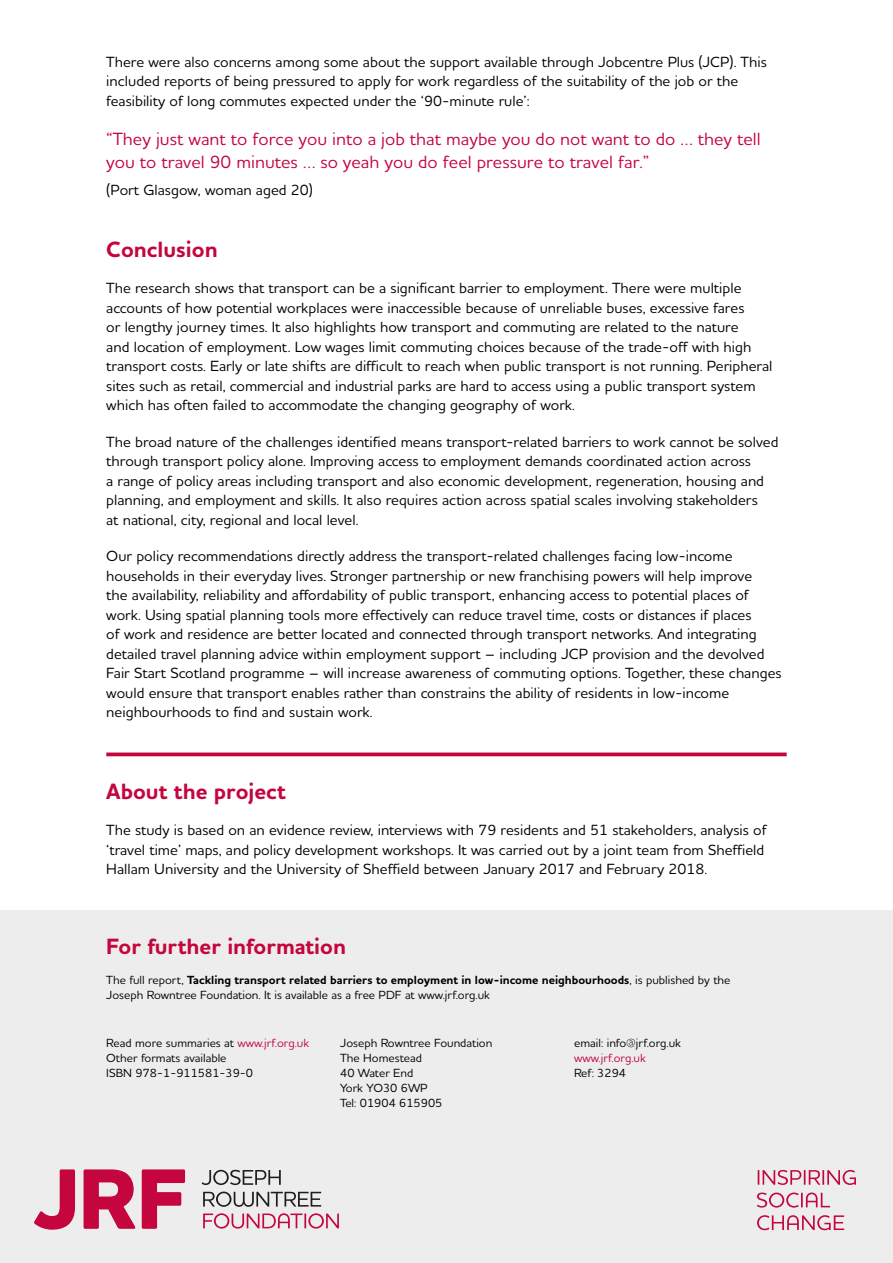
<style>
.page{position:relative;width:893px;height:1263px;background:#fff}
.page>*{position:absolute;margin:0;border:0;box-sizing:border-box;transform-origin:0 0}
.t1{font:700 22.5px "Houschka Alt Pro";color:#c4053e}
.t2{font:500 18px/22.5px "Houschka Alt Pro";color:#c4053e}
.t3{font:500 15px/19.5px "Houschka Alt Pro";color:#000}
.t4{font:500 12px/15px "Houschka Alt Pro";color:#000}
.t5{font:500 12px "Houschka Alt Pro";color:#c4053e}
.s1{font-weight:700}
.s2{color:#c4053e}
</style>
<div class="page">
<div style="left:0;top:910px;width:893px;height:353px;background:#ededed"></div>
<svg style="left:106px;top:752px;width:681px;height:4px;background:#cc2758"></svg>
<svg style="left:758px;top:1170px;width:98px;height:15px"></svg>
<svg style="left:757px;top:1192px;width:73px;height:15px"></svg>
<svg style="left:757px;top:1215px;width:87px;height:15px"></svg>
<svg style="left:34px;top:1169px;width:41px;height:61px"></svg>
<svg style="left:84px;top:1169px;width:52px;height:60px"></svg>
<svg style="left:142px;top:1169px;width:43px;height:60px"></svg>
<svg style="left:202px;top:1170px;width:79px;height:15px"></svg>
<svg style="left:203px;top:1191px;width:118px;height:16px"></svg>
<svg style="left:203px;top:1213px;width:136px;height:15px"></svg>
<hr style="left:892px;top:0;width:1px;height:421px;background:#c4053e">
<p class="t3" style="left:106px;top:51px;width:662px">There were also concerns among some about the support available through Jobcentre Plus (JCP). This included reports of being pressured to apply for work regardless of the suitability of the job or the feasibility of long commutes expected under the ‘90-minute rule’:</p>
<p class="t2" style="left:106px;top:127px;width:656px">“They just want to force you into a job that maybe you do not want to do … they tell you to travel 90 minutes … so yeah you do feel pressure to travel far.”</p>
<p class="t3" style="left:106px;top:179px;width:208px">(Port Glasgow, woman aged 20)</p>
<h1 class="t1" style="left:106px;top:234px;width:113px">Conclusion</h1>
<p class="t3" style="left:106px;top:278px;width:668px">The research shows that transport can be a significant barrier to employment. There were multiple accounts of how potential workplaces were inaccessible because of unreliable buses, excessive fares<br>or lengthy journey times. It also highlights how transport and commuting are related to the nature<br>and location of employment. Low wages limit commuting choices because of the trade-off with high transport costs. Early or late shifts are difficult to reach when public transport is not running. Peripheral sites such as retail, commercial and industrial parks are hard to access using a public transport system which has often failed to accommodate the changing geography of work.</p>
<p class="t3" style="left:106px;top:432px;width:674px">The broad nature of the challenges identified means transport-related barriers to work cannot be solved through transport policy alone. Improving access to employment demands coordinated action across<br>a range of policy areas including transport and also economic development, regeneration, housing and planning, and employment and skills. It also requires action across spatial scales involving stakeholders<br>at national, city, regional and local level.</p>
<p class="t3" style="left:106px;top:546px;width:677px">Our policy recommendations directly address the transport-related challenges facing low-income households in their everyday lives. Stronger partnership or new franchising powers will help improve<br>the availability, reliability and affordability of public transport, enhancing access to potential places of work. Using spatial planning tools more effectively can reduce travel time, costs or distances if places<br>of work and residence are better located and connected through transport networks. And integrating detailed travel planning advice within employment support – including JCP provision and the devolved Fair Start Scotland programme – will increase awareness of commuting options. Together, these changes would ensure that transport enables rather than constrains the ability of residents in low-income neighbourhoods to find and sustain work.</p>
<h1 class="t1" style="left:106px;top:776px;width:181px">About the project</h1>
<p class="t3" style="left:106px;top:820px;width:662px">The study is based on an evidence review, interviews with 79 residents and 51 stakeholders, analysis of ‘travel time’ maps, and policy development workshops. It was carried out by a joint team from Sheffield<br>Hallam University and the University of Sheffield between January 2017 and February 2018.</p>
<h1 class="t1" style="left:106px;top:932px;width:241px">For further information</h1>
<p class="t4" style="left:106px;top:972px;width:626px">The full report, <span class="s1">Tackling transport related barriers to employment in low-income neighbourhoods</span>, is published by the<br>Joseph Rowntree Foundation. It is available as a free PDF at www.jrf.org.uk</p>
<p class="t4" style="left:106px;top:1035px;width:204px">Read more summaries at <span class="s2">www.jrf.org.uk<br></span>Other formats available<br>ISBN 978-1-911581-39-0</p>
<p class="t4" style="left:340px;top:1035px;width:154px">Joseph Rowntree Foundation<br>The Homestead<br>40 Water End<br>York YO30 6WP<br>Tel: 01904 615905</p>
<p class="t4" style="left:574px;top:1035px;width:109px">email: info@jrf.org.uk</p>
<p class="t5" style="left:574px;top:1050px;width:73px">www.jrf.org.uk</p>
<p class="t4" style="left:574px;top:1065px;width:54px">Ref: 3294</p>
</div>
